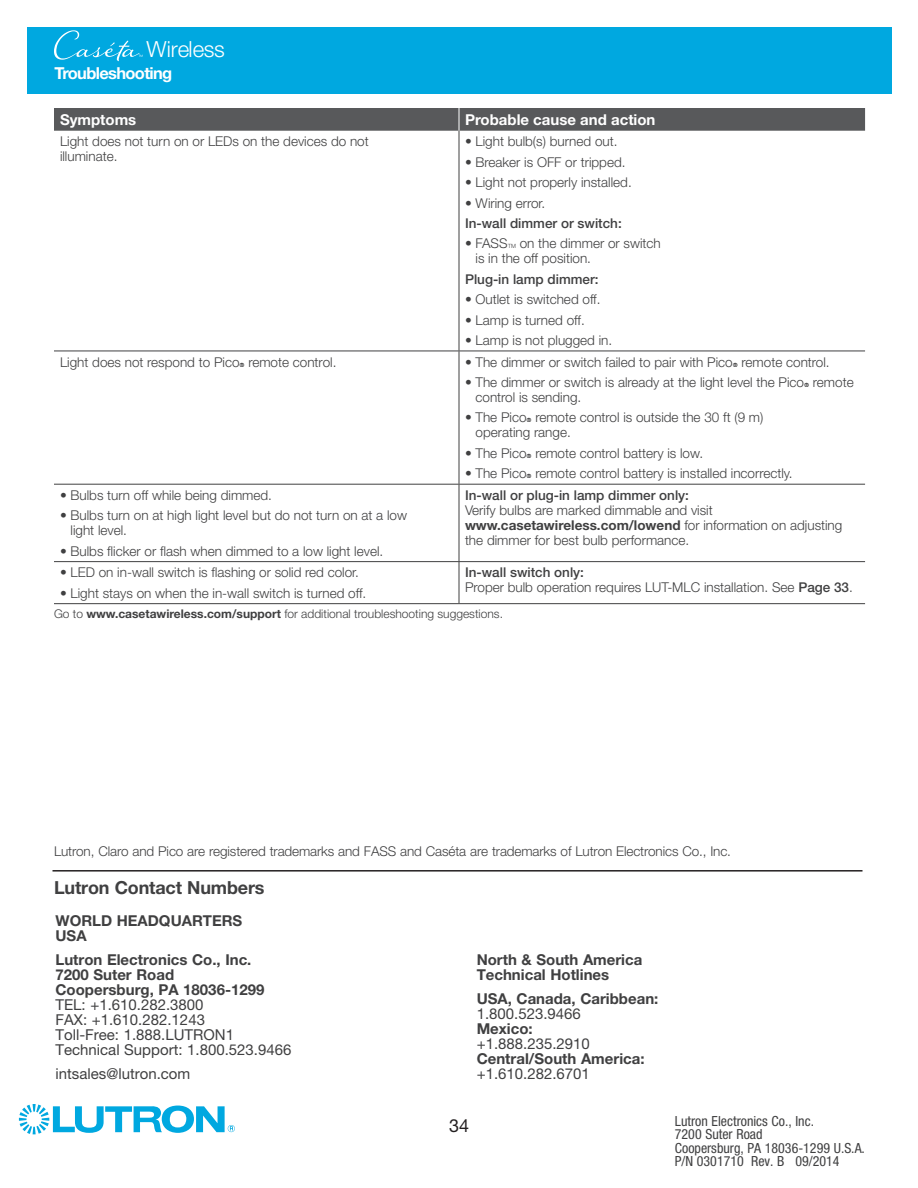
<style>
.page{position:relative;width:918px;height:1188px;background:#fff}
.page>*{position:absolute;margin:0;border:0;box-sizing:border-box;transform-origin:0 0}
.t1{font:300 22.2px "Helvetica Neue LT Std";color:#fff}
.t2{font:700 18px "Helvetica Neue LT Std";letter-spacing:-.01em;color:#404041}
.t3{font:18px "Helvetica Neue LT Std";color:#231f20}
.t4{font:700 16.5px "Helvetica Neue LT Std";letter-spacing:-.04em;color:#fff}
.t5{font:700 15px/15px "Helvetica Neue LT Std";color:#404041}
.t6{font:15px/15px "Helvetica Neue LT Std";color:#404041}
.t7{font:700 15px "Helvetica Neue LT Std";color:#fff}
.t8{font:condensed 13.95px/13.5px "Helvetica Neue LT Std";color:#404041}
.t9{font:300 13.5px/15px "Helvetica Neue LT Std";color:#404041}
.t10{font:500 13.5px "Helvetica Neue LT Std";color:#404041}
.t11{font:300 12px "Helvetica Neue LT Std";color:#404041}
.s1{font-family:"acdc";font-weight:400}
.s2{font-weight:700}
.s3{font-weight:500}
</style>
<div class="page">
<svg style="left:19px;top:1104px;width:216px;height:30px"></svg>
<div style="left:27px;top:27px;width:864px;height:67px;background:#00a8e0"></div>
<svg style="left:54px;top:30px;width:89px;height:31px"></svg>
<hr style="left:53px;top:870px;width:810px;height:2px;background:#231f20">
<div style="left:54px;top:108px;width:811px;height:23px;background:#58595b"></div>
<hr style="left:459px;top:131px;width:1px;height:220px;background:#404041">
<hr style="left:54px;top:351px;width:811px;height:1px;background:#404041">
<hr style="left:459px;top:351px;width:1px;height:133px;background:#404041">
<hr style="left:459px;top:485px;width:1px;height:76px;background:#404041">
<hr style="left:54px;top:561px;width:811px;height:1px;background:#404041">
<hr style="left:459px;top:562px;width:1px;height:41px;background:#404041">
<hr style="left:54px;top:603px;width:811px;height:1px;background:#404041">
<hr style="left:54px;top:484px;width:811px;height:1px;background:#404041">
<h1 class="t1" style="left:147px;top:41px;width:80px">Wireless</h1>
<p class="t4" style="left:54px;top:67px;width:119px">Troubleshooting</p>
<p class="t7" style="left:60px;top:114px;width:78px">Symptoms</p>
<p class="t7" style="left:465px;top:114px;width:192px">Probable cause and action</p>
<p class="t9" style="left:60px;top:135px;width:310px">Light does not turn on or LEDs on the devices do not illuminate.</p>
<p class="t9" style="left:465px;top:135px;width:154px">• Light bulb(s) burned out.</p>
<p class="t9" style="left:465px;top:156px;width:162px">• Breaker is OFF or tripped.</p>
<p class="t9" style="left:465px;top:176px;width:168px">• Light not properly installed.</p>
<p class="t9" style="left:465px;top:196px;width:82px">• Wiring error.</p>
<p class="t10" style="left:465px;top:218px;width:158px">In-wall dimmer or switch:</p>
<p class="t9" style="left:476px;top:237px;width:187px;text-indent:-11px">• FASS<span class="s1">T</span> on the dimmer or switch is in the off position.</p>
<p class="t10" style="left:465px;top:274px;width:135px">Plug-in lamp dimmer:</p>
<p class="t9" style="left:465px;top:293px;width:137px">• Outlet is switched off.</p>
<p class="t9" style="left:465px;top:313px;width:121px">• Lamp is turned off.</p>
<p class="t9" style="left:465px;top:334px;width:149px">• Lamp is not plugged in.</p>
<p class="t9" style="left:60px;top:355px;width:278px">Light does not respond to Pico<span class="s1">R</span> remote control.</p>
<p class="t9" style="left:465px;top:355px;width:366px">• The dimmer or switch failed to pair with Pico<span class="s1">R</span> remote control.</p>
<p class="t9" style="left:476px;top:376px;width:380px;text-indent:-11px">• The dimmer or switch is already at the light level the Pico<span class="s1">R</span> remote control is sending.</p>
<p class="t9" style="left:476px;top:411px;width:289px;text-indent:-11px">• The Pico<span class="s1">R</span> remote control is outside the 30 ft (9 m) operating range.</p>
<p class="t9" style="left:465px;top:447px;width:240px">• The Pico<span class="s1">R</span> remote control battery is low.</p>
<p class="t9" style="left:465px;top:467px;width:329px">• The Pico<span class="s1">R</span> remote control battery is installed incorrectly.</p>
<p class="t9" style="left:60px;top:489px;width:214px">• Bulbs turn off while being dimmed.</p>
<p class="t9" style="left:71px;top:509px;width:338px;text-indent:-11px">• Bulbs turn on at high light level but do not turn on at a low light level.</p>
<p class="t9" style="left:60px;top:544px;width:325px">• Bulbs flicker or flash when dimmed to a low light level.</p>
<p class="t10" style="left:465px;top:490px;width:226px">In-wall or plug-in lamp dimmer only:</p>
<p class="t9" style="left:465px;top:504px;width:379px">Verify bulbs are marked dimmable and visit <span class="s2">www.casetawireless.com/lowend</span> for information on adjusting the dimmer for best bulb performance.</p>
<p class="t9" style="left:60px;top:566px;width:301px">• LED on in-wall switch is flashing or solid red color.</p>
<p class="t9" style="left:60px;top:587px;width:308px">• Light stays on when the in-wall switch is turned off.</p>
<p class="t9" style="left:465px;top:566px;width:389px"><span class="s3">In-wall switch only:<br></span>Proper bulb operation requires LUT-MLC installation. See <span class="s3">Page 33</span>.</p>
<p class="t11" style="left:54px;top:609px;width:451px">Go to <span class="s2">www.casetawireless.com/support</span> for additional troubleshooting suggestions.</p>
<p class="t9" style="left:54px;top:844px;width:679px">Lutron, Claro and Pico are registered trademarks and FASS and Caséta are trademarks of Lutron Electronics Co., Inc.</p>
<h2 class="t2" style="left:54px;top:881px;width:212px">Lutron Contact Numbers</h2>
<p class="t5" style="left:56px;top:915px;width:188px">WORLD HEADQUARTERS<br>USA</p>
<p class="t5" style="left:56px;top:954px;width:210px">Lutron Electronics Co., Inc.<br>7200 Suter Road<br>Coopersburg, PA 18036-1299</p>
<p class="t6" style="left:56px;top:999px;width:237px">TEL: +1.610.282.3800<br>FAX: +1.610.282.1243<br>Toll-Free: 1.888.LUTRON1<br>Technical Support: 1.800.523.9466</p>
<p class="t6" style="left:56px;top:1068px;width:136px">intsales@lutron.com</p>
<p class="t5" style="left:477px;top:954px;width:167px">North &amp; South America<br>Technical Hotlines</p>
<p class="t5" style="left:477px;top:993px;width:183px">USA, Canada, Caribbean:</p>
<p class="t6" style="left:477px;top:1008px;width:106px">1.800.523.9466</p>
<p class="t5" style="left:477px;top:1023px;width:58px">Mexico:</p>
<p class="t6" style="left:477px;top:1038px;width:115px">+1.888.235.2910</p>
<p class="t5" style="left:477px;top:1053px;width:169px">Central/South America:</p>
<p class="t6" style="left:477px;top:1068px;width:115px">+1.610.282.6701</p>
<h2 class="t3" style="left:449px;top:1119px;width:22px">34</h2>
<p class="t8" style="left:675px;top:1115px;width:192px">Lutron Electronics Co., Inc.<br>7200 Suter Road<br>Coopersburg, PA 18036-1299 U.S.A.<br>P/N 0301710 Rev. B 09/2014</p>
</div>
